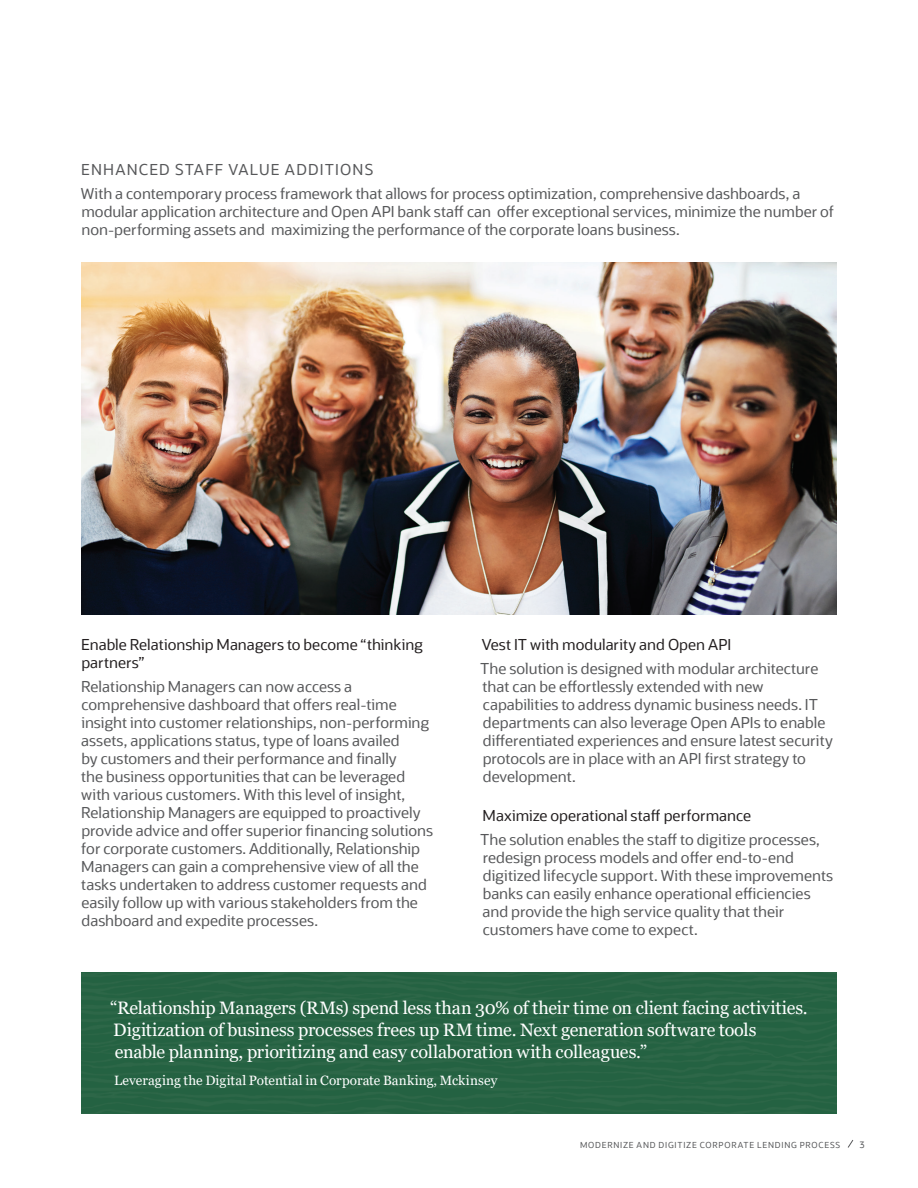
<style>
.page{position:relative;width:918px;height:1188px;background:#fff}
.page>*{position:absolute;margin:0;border:0;box-sizing:border-box;transform-origin:0 0}
.t1{font:18px "Georgia";letter-spacing:-.01em;color:#fff}
.t2{font:15px/18px "Oracle Sans";color:#57585a}
.t3{font:15px/18px "Oracle Sans";color:#231f20}
.t4{font:15px "Oracle Sans";letter-spacing:.075em;color:#57585a}
.t5{font:13.5px "Georgia";letter-spacing:.005em;color:#fff}
.t6{font:9px "Oracle Sans";color:#57585a}
.t7{font:8.25px "Oracle Sans";letter-spacing:.095em;color:#57585a}
</style>
<div class="page">
<div style="left:81px;top:972px;width:756px;height:142px;background:#256242"></div>
<img style="left:81px;top:262px;width:756px;height:353px">
<svg style="left:847px;top:1140px;width:7px;height:8px"></svg>
<p class="t4" style="left:81px;top:160px;width:293px">ENHANCED STAFF VALUE ADDITIONS</p>
<p class="t2" style="left:81px;top:185px;width:755px">With a contemporary process framework that allows for process optimization, comprehensive dashboards, a modular application architecture and Open API bank staff can offer exceptional services, minimize the number of non-performing assets and maximizing the performance of the corporate loans business.</p>
<p class="t3" style="left:81px;top:635px;width:343px">Enable Relationship Managers to become “thinking partners”</p>
<p class="t2" style="left:81px;top:678px;width:353px">Relationship Managers can now access a comprehensive dashboard that offers real-time insight into customer relationships, non-performing assets, applications status, type of loans availed<br>by customers and their performance and finally<br>the business opportunities that can be leveraged with various customers. With this level of insight, Relationship Managers are equipped to proactively provide advice and offer superior financing solutions for corporate customers. Additionally, Relationship Managers can gain a comprehensive view of all the tasks undertaken to address customer requests and easily follow up with various stakeholders from the dashboard and expedite processes.</p>
<p class="t3" style="left:482px;top:635px;width:251px">Vest IT with modularity and Open API</p>
<p class="t2" style="left:480px;top:660px;width:340px">The solution is designed with modular architecture</p>
<p class="t2" style="left:483px;top:678px;width:282px">that can be effortlessly extended with new</p>
<p class="t2" style="left:483px;top:696px;width:337px">capabilities to address dynamic business needs. IT</p>
<p class="t2" style="left:483px;top:714px;width:344px">departments can also leverage Open APIs to enable</p>
<p class="t2" style="left:483px;top:732px;width:351px">differentiated experiences and ensure latest security</p>
<p class="t2" style="left:483px;top:750px;width:325px">protocols are in place with an API first strategy to</p>
<p class="t2" style="left:483px;top:768px;width:94px">development.</p>
<p class="t3" style="left:483px;top:806px;width:270px">Maximize operational staff performance</p>
<p class="t2" style="left:480px;top:831px;width:341px">The solution enables the staff to digitize processes,</p>
<p class="t2" style="left:483px;top:849px;width:313px">redesign process models and offer end-to-end</p>
<p class="t2" style="left:483px;top:867px;width:352px">digitized lifecycle support. With these improvements</p>
<p class="t2" style="left:483px;top:885px;width:329px">banks can easily enhance operational efficiencies</p>
<p class="t2" style="left:483px;top:903px;width:303px">and provide the high service quality that their</p>
<p class="t2" style="left:483px;top:921px;width:216px">customers have come to expect.</p>
<p class="t1" style="left:110px;top:997px;width:699px">“Relationship Managers (RMs) spend less than 30% of their time on client facing activities.</p>
<p class="t1" style="left:113px;top:1019px;width:645px">Digitization of business processes frees up RM time. Next generation software tools</p>
<p class="t1" style="left:115px;top:1041px;width:534px">enable planning, prioritizing and easy collaboration with colleagues.”</p>
<p class="t5" style="left:114px;top:1072px;width:385px">Leveraging the Digital Potential in Corporate Banking, Mckinsey</p>
<p class="t7" style="left:580px;top:1140px;width:262px">MODERNIZE AND DIGITIZE CORPORATE LENDING PROCESS</p>
<p class="t6" style="left:860px;top:1139px;width:6px">3</p>
</div>
